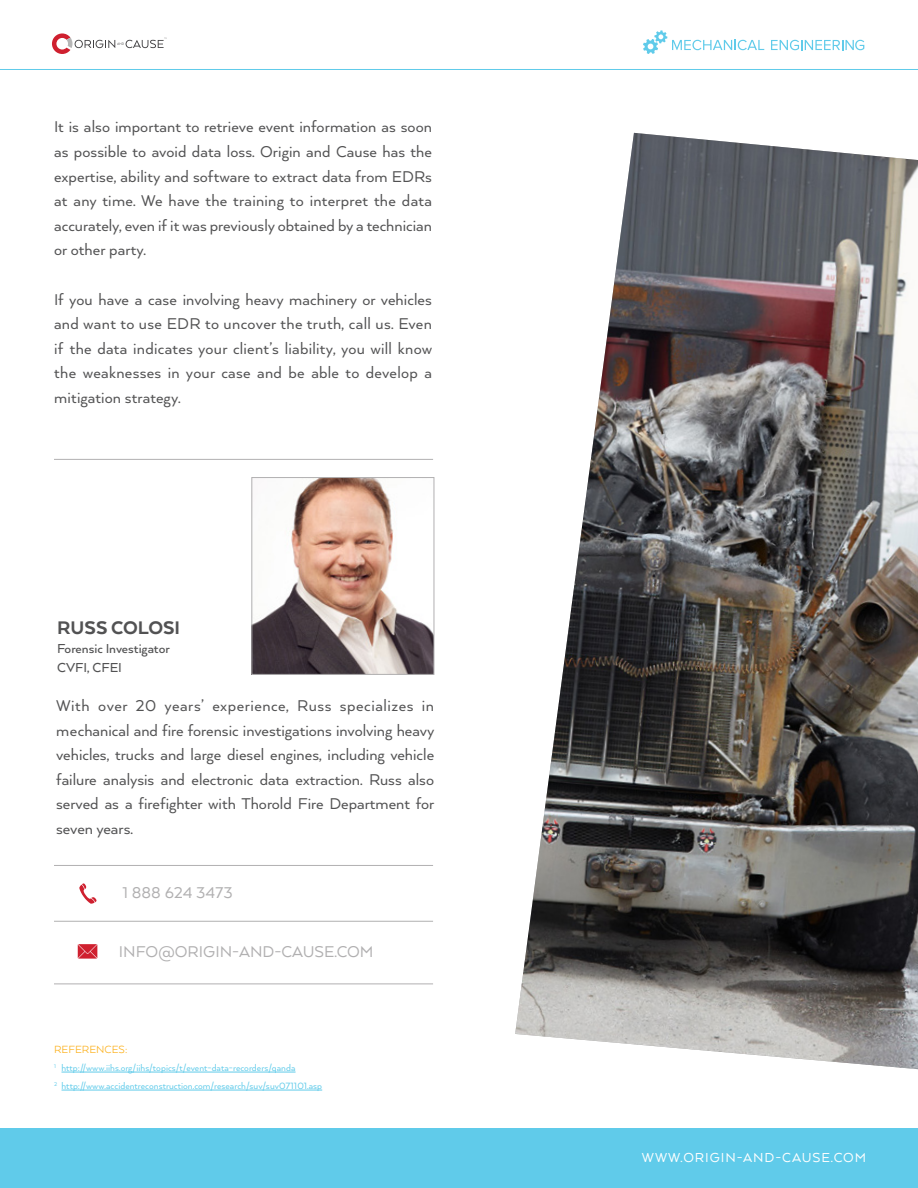
<style>
.page{position:relative;width:918px;height:1188px;background:#fff}
.page>*{position:absolute;margin:0;border:0;box-sizing:border-box;transform-origin:0 0}
.t1{font:800 21px "Arquitecta";color:#525253}
.t2{font:18px/24.6px "Arquitecta";color:#525253;text-align:justify}
.t3{font:18px "Arquitecta";color:#b1b0b1}
.t4{font:500 15px/18.6px "Arquitecta";color:#525253}
.t5{font:15px "Arquitecta";letter-spacing:.06em;color:#fff}
.t6{font:12px "Arquitecta";letter-spacing:.005em;color:#fcaf17}
.t7{font:10.5px/18px "Arquitecta";letter-spacing:.005em;color:#60cbea}
</style>
<div class="page">
<div style="left:0;top:1128px;width:918px;height:60px;background:#60cbea"></div>
<hr style="left:0;top:69px;width:918px;height:1px;background:#60cbea">
<svg style="left:52px;top:33px;width:115px;height:21px"></svg>
<svg style="left:643px;top:30px;width:121px;height:24px"></svg>
<svg style="left:771px;top:40px;width:93px;height:10px"></svg>
<img style="left:254px;top:479px;width:178px;height:194px">
<div style="left:252px;top:477px;width:182px;height:198px;border:1px solid #b1b0b1"></div>
<hr style="left:54px;top:865px;width:379px;height:1px;background:#b1b0b1">
<hr style="left:54px;top:921px;width:379px;height:1px;background:#b1b0b1">
<hr style="left:54px;top:984px;width:379px;height:1px;background:#b1b0b1">
<svg style="left:79px;top:883px;width:18px;height:21px"></svg>
<svg style="left:78px;top:944px;width:19px;height:15px"></svg>
<hr style="left:54px;top:459px;width:379px;height:1px;background:#b1b0b1">
<hr style="left:62px;top:1072px;width:234px;height:1px;background:#60cbea">
<hr style="left:62px;top:1090px;width:260px;height:1px;background:#60cbea">
<img style="left:515px;top:133px;width:403px;height:936px">
<p class="t2" style="left:54px;top:114px;width:380px">It is also important to retrieve event information as soon as possible to avoid data loss. Origin and Cause has the expertise, ability and software to extract data from EDRs at any time. We have the training to interpret the data accurately, even if it was previously obtained by a technician or other party.</p>
<p class="t2" style="left:54px;top:286px;width:380px">If you have a case involving heavy machinery or vehicles and want to use EDR to uncover the truth, call us. Even if the data indicates your client’s liability, you will know the weaknesses in your case and be able to develop a mitigation strategy.</p>
<p class="t1" style="left:57px;top:615px;width:124px">RUSS COLOSI</p>
<p class="t4" style="left:57px;top:639px;width:114px">Forensic Investigator<br>CVFI, CFEI</p>
<p class="t2" style="left:56px;top:693px;width:380px">With over 20 years’ experience, Russ specializes in mechanical and fire forensic investigations involving heavy vehicles, trucks and large diesel engines, including vehicle failure analysis and electronic data extraction. Russ also served as a firefighter with Thorold Fire Department for seven years.</p>
<p class="t3" style="left:122px;top:881px;width:112px">1 888 624 3473</p>
<p class="t3" style="left:119px;top:940px;width:256px">INFO@ORIGIN-AND-CAUSE.COM</p>
<p class="t6" style="left:54px;top:1042px;width:75px">REFERENCES:</p>
<p class="t7" style="left:54px;top:1058px;width:270px"><sup>1</sup> http://www.iihs.org/iihs/topics/t/event-data-recorders/qanda<br><sup>2</sup> http://www.accidentreconstruction.com/research/suv/suv071101.asp</p>
<p class="t5" style="left:642px;top:1148px;width:226px">WWW.ORIGIN-AND-CAUSE.COM</p>
</div>
